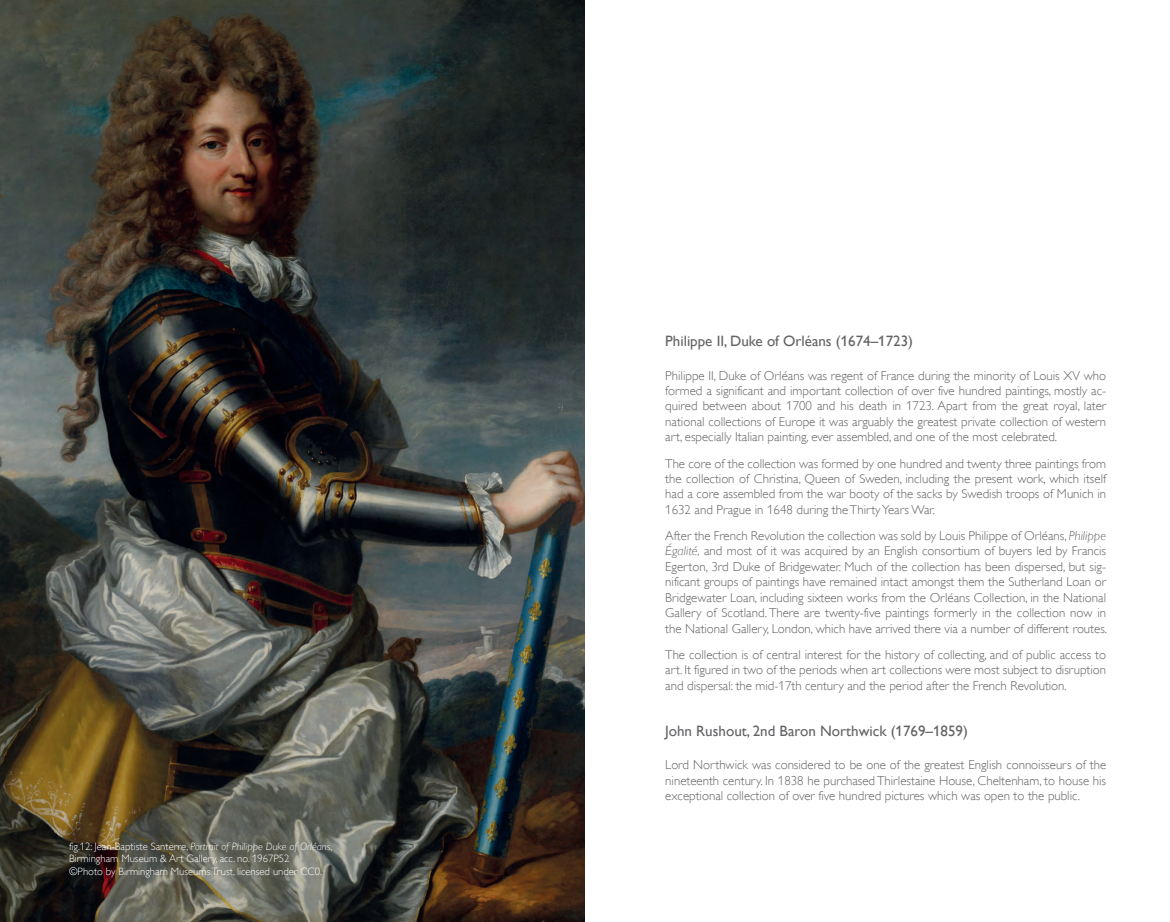
<style>
.page{position:relative;width:1170px;height:922px;background:#fff}
.page>*{position:absolute;margin:0;border:0;box-sizing:border-box;transform-origin:0 0}
.t1{font:15px "Gill Alt One";color:#636366}
.t2{font:300 12.88px/15.5px "Gill Alt One";color:#636366;text-align:justify}
.t3{font:300 10.62px/12.8px "Gill Alt One";color:#fff}
.s1{font-style:italic}
</style>
<div class="page">
<img style="left:0;top:0;width:585px;height:921px">
<p class="t3" style="left:69px;top:839px;width:265px">fig.12: Jean-Baptiste Santerre, <span class="s1">Portrait of Philippe Duke of Orléans</span>,<br>Birmingham Museum &amp; Art Gallery, acc. no. 1967P52<br>©Photo by Birmingham Museums Trust, licensed under CC0.</p>
<p class="t1" style="left:665px;top:332px;width:249px">Philippe II, Duke of Orléans (1674–1723)</p>
<p class="t2" style="left:665px;top:367px;width:442px">Philippe II, Duke of Orléans was regent of France during the minority of Louis XV who formed a significant and important collection of over five hundred paintings, mostly ac&shy;quired between about 1700 and his death in 1723. Apart from the great royal, later national collections of Europe it was arguably the greatest private collection of western art, especially Italian painting, ever assembled, and one of the most celebrated.</p>
<p class="t2" style="left:665px;top:455px;width:442px">The core of the collection was formed by one hundred and twenty three paintings from the collection of Christina, Queen of Sweden, including the present work, which itself had a core assembled from the war booty of the sacks by Swedish troops of Munich in 1632 and Prague in 1648 during the Thirty Years War.</p>
<p class="t2" style="left:665px;top:527px;width:443px">After the French Revolution the collection was sold by Louis Philippe of Orléans, <span class="s1">Philippe Égalité,</span> and most of it was acquired by an English consortium of buyers led by Francis Egerton, 3rd Duke of Bridgewater. Much of the collection has been dispersed, but sig&shy;nificant groups of paintings have remained intact amongst them the Sutherland Loan or Bridgewater Loan, including sixteen works from the Orléans Collection, in the National Gallery of Scotland. There are twenty-five paintings formerly in the collection now in the National Gallery, London, which have arrived there via a number of different routes.</p>
<p class="t2" style="left:665px;top:646px;width:442px">The collection is of central interest for the history of collecting, and of public access to art. It figured in two of the periods when art collections were most subject to disruption and dispersal: the mid-17th century and the period after the French Revolution.</p>
<p class="t1" style="left:665px;top:722px;width:304px">John Rushout, 2nd Baron Northwick (1769–1859)</p>
<p class="t2" style="left:665px;top:757px;width:442px">Lord Northwick was considered to be one of the greatest English connoisseurs of the nineteenth century. In 1838 he purchased Thirlestaine House, Cheltenham, to house his exceptional collection of over five hundred pictures which was open to the public.</p>
</div>
